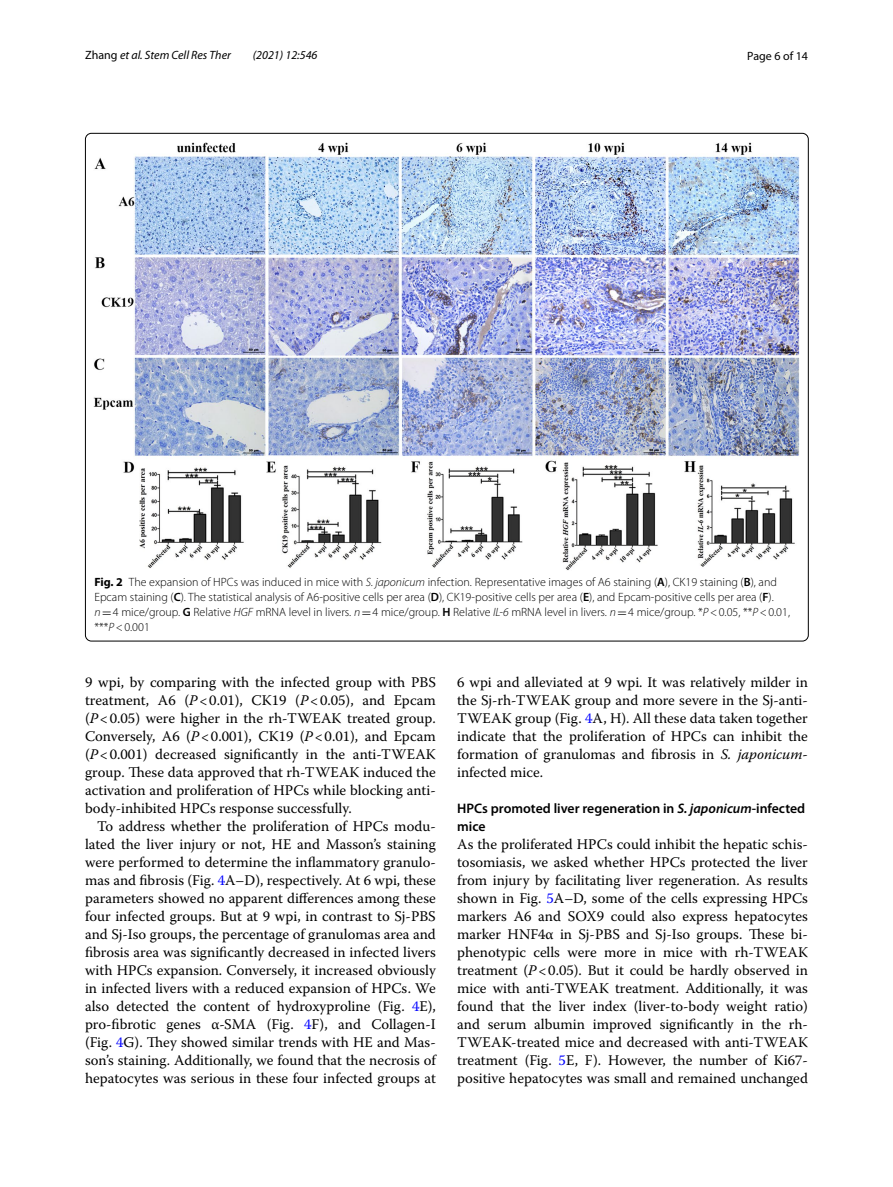
<style>
.page{position:relative;width:893px;height:1187px;background:#fff}
.page>*{position:absolute;margin:0;border:0;box-sizing:border-box;transform-origin:0 0}
.t1{font:14.7px/18px "Warnock Pro";color:#000;text-align:justify}
.t2{font:600 13.8px/18px "Myriad Pro";color:#000}
.t3{font:300 12px/15px "Myriad Pro";color:#000}
.t4{font:italic 12px "Myriad Pro";color:#000}
.t5{font:12px "Myriad Pro";color:#000}
.s1{font-style:normal}
.s2{font-weight:700}
.s3{font-style:italic}
.s4{font-weight:600}
.s5{font-family:"MTSY";font-weight:400}
.s6{color:#00f}
</style>
<div class="page">
<img style="left:94px;top:142px;width:706px;height:428px">
<p class="t4" style="left:85px;top:48px;width:147px"><span class="s1">Zhang</span> et al. Stem Cell Res Ther</p>
<p class="t4" style="left:253px;top:48px;width:66px">(2021) 12:546</p>
<p class="t5" style="left:747px;top:48px;width:62px">Page 6 of 14</p>
<p class="t3" style="left:94px;top:575px;width:697px"><span class="s2">Fig. 2</span> The expansion of HPCs was induced in mice with <span class="s3">S. japonicum</span> infection<span class="s3">.</span> Representative images of A6 staining (<span class="s4">A</span>), CK19 staining (<span class="s4">B</span>), and Epcam staining (<span class="s4">C</span>). The statistical analysis of A6-positive cells per area (<span class="s4">D</span>), CK19-positive cells per area (<span class="s4">E</span>), and Epcam-positive cells per area (<span class="s4">F</span>). <span class="s3">n</span><span class="s5">=</span>4 mice/group. <span class="s4">G</span> Relative <span class="s3">HGF</span> mRNA level in livers. <span class="s3">n</span><span class="s5">=</span>4 mice/group. <span class="s4">H</span> Relative <span class="s3">IL-6</span> mRNA level in livers. <span class="s3">n</span><span class="s5">=</span>4 mice/group. *<span class="s3">P</span>&lt;0.05, **<span class="s3">P</span>&lt;0.01, ***<span class="s3">P</span>&lt;0.001</p>
<p class="t1" style="left:85px;top:672px;width:352px">9 wpi, by comparing with the infected group with PBS treatment, A6 (<span class="s3">P</span>&lt;0.01), CK19 (<span class="s3">P</span>&lt;0.05), and Epcam (<span class="s3">P</span>&lt;0.05) were higher in the rh-TWEAK treated group.<br>Conversely, A6 (<span class="s3">P</span>&lt;0.001), CK19 (<span class="s3">P</span>&lt;0.01), and Epcam (<span class="s3">P</span>&lt;0.001) decreased significantly in the anti-TWEAK group. These data approved that rh-TWEAK induced the activation and proliferation of HPCs while blocking anti&shy;body-inhibited HPCs response successfully.</p>
<p class="t1" style="left:85px;top:816px;width:352px;text-indent:12px">To address whether the proliferation of HPCs modu&shy;lated the liver injury or not, HE and Masson’s staining were performed to determine the inflammatory granulo&shy;mas and fibrosis (Fig. <span class="s6">4</span>A–D), respectively. At 6 wpi, these parameters showed no apparent differences among these four infected groups. But at 9 wpi, in contrast to Sj-PBS and Sj-Iso groups, the percentage of granulomas area and fibrosis area was significantly decreased in infected livers with HPCs expansion. Conversely, it increased obviously in infected livers with a reduced expansion of HPCs. We also detected the content of hydroxyproline (Fig. <span class="s6">4</span>E), pro-fibrotic genes α-SMA (Fig. <span class="s6">4</span>F), and Collagen-I (Fig. <span class="s6">4</span>G). They showed similar trends with HE and Mas&shy;son’s staining. Additionally, we found that the necrosis of hepatocytes was serious in these four infected groups at</p>
<p class="t1" style="left:457px;top:672px;width:352px">6 wpi and alleviated at 9 wpi. It was relatively milder in the Sj-rh-TWEAK group and more severe in the Sj-anti-TWEAK group (Fig. <span class="s6">4</span>A, H). All these data taken together indicate that the proliferation of HPCs can inhibit the formation of granulomas and fibrosis in <span class="s3">S. japonicum&shy;</span>infected mice.</p>
<p class="t2" style="left:457px;top:799px;width:350px">HPCs promoted liver regeneration in <span class="s3">S. japonicum</span>‑infected mice</p>
<p class="t1" style="left:457px;top:834px;width:352px">As the proliferated HPCs could inhibit the hepatic schis&shy;tosomiasis, we asked whether HPCs protected the liver from injury by facilitating liver regeneration. As results shown in Fig. <span class="s6">5</span>A–D, some of the cells expressing HPCs markers A6 and SOX9 could also express hepatocytes marker HNF4α in Sj-PBS and Sj-Iso groups. These bi&shy;phenotypic cells were more in mice with rh-TWEAK treatment (<span class="s3">P</span>&lt;0.05). But it could be hardly observed in mice with anti-TWEAK treatment. Additionally, it was found that the liver index (liver-to-body weight ratio) and serum albumin improved significantly in the rh-TWEAK-treated mice and decreased with anti-TWEAK treatment (Fig. <span class="s6">5</span>E, F). However, the number of Ki67- positive hepatocytes was small and remained unchanged</p>
</div>
